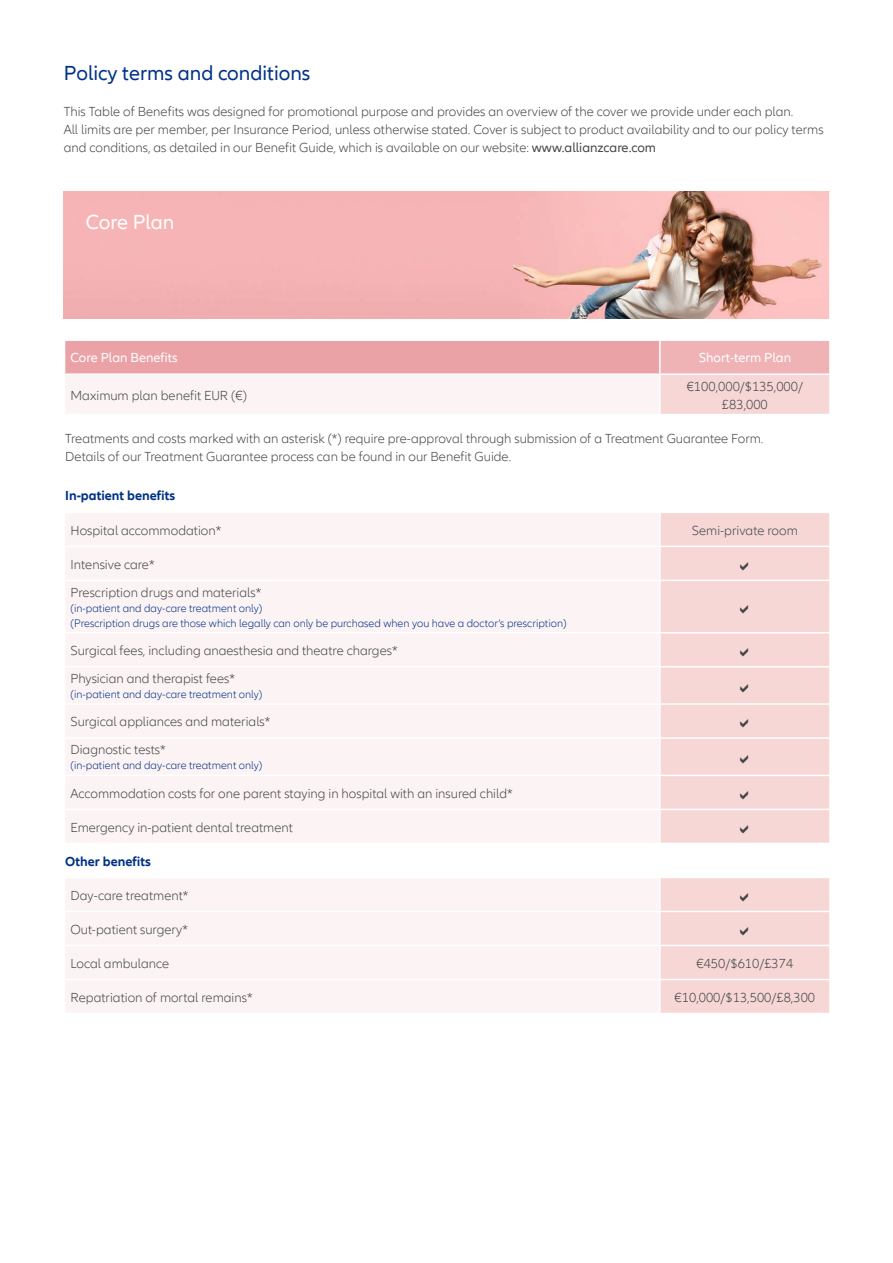
<style>
.page{position:relative;width:893px;height:1263px;background:#fff}
.page>*{position:absolute;margin:0;border:0;box-sizing:border-box;transform-origin:0 0}
.t1{font:21px "Allianz Neo";color:#003186}
.t2{font:21px "Allianz Neo";color:#fff}
.Normal_1{font:300 13.5px/18px "Allianz Neo";color:#454647;text-align:center}
.t3{font:700 13.5px "Allianz Neo";color:#003186}
.t4{font:13.5px "Allianz Neo";color:#fff}
.t5{font:300 11.25px "Allianz Neo";color:#003186}
.s1{font-weight:400}
</style>
<div class="page">
<img style="left:64px;top:191px;width:765px;height:128px">
<div style="left:65px;top:340px;width:595px;height:34px;background:#eba2a6"></div>
<div style="left:660px;top:340px;width:170px;height:34px;background:#efb3b5"></div>
<svg style="left:66px;top:375px;width:593px;height:637px;fill:#fcf4f4"></svg>
<svg style="left:661px;top:375px;width:168px;height:638px;fill:#f6d7d6"></svg>
<hr style="left:64px;top:339px;width:596px;height:2px;background:#fff">
<hr style="left:660px;top:339px;width:171px;height:2px;background:#fff">
<hr style="left:659px;top:341px;width:2px;height:32px;background:#fff">
<hr style="left:829px;top:341px;width:2px;height:32px;background:#fff">
<hr style="left:64px;top:373px;width:596px;height:2px;background:#fff">
<hr style="left:660px;top:373px;width:171px;height:2px;background:#fff">
<hr style="left:64px;top:414px;width:596px;height:1px;background:#fff">
<hr style="left:660px;top:414px;width:171px;height:1px;background:#fff">
<hr style="left:64px;top:478px;width:596px;height:1px;background:#fff">
<hr style="left:660px;top:478px;width:171px;height:1px;background:#fff">
<hr style="left:64px;top:512px;width:596px;height:1px;background:#fff">
<hr style="left:660px;top:512px;width:171px;height:1px;background:#fff">
<hr style="left:64px;top:546px;width:596px;height:1px;background:#fff">
<hr style="left:660px;top:546px;width:171px;height:1px;background:#fff">
<hr style="left:64px;top:580px;width:596px;height:1px;background:#fff">
<hr style="left:660px;top:580px;width:171px;height:1px;background:#fff">
<hr style="left:64px;top:632px;width:596px;height:1px;background:#fff">
<hr style="left:660px;top:632px;width:171px;height:1px;background:#fff">
<hr style="left:64px;top:666px;width:596px;height:1px;background:#fff">
<hr style="left:660px;top:666px;width:171px;height:1px;background:#fff">
<hr style="left:64px;top:703px;width:596px;height:2px;background:#fff">
<hr style="left:660px;top:703px;width:171px;height:2px;background:#fff">
<hr style="left:64px;top:737px;width:596px;height:2px;background:#fff">
<hr style="left:660px;top:737px;width:171px;height:2px;background:#fff">
<hr style="left:64px;top:775px;width:596px;height:1px;background:#fff">
<hr style="left:660px;top:775px;width:171px;height:1px;background:#fff">
<hr style="left:64px;top:809px;width:596px;height:1px;background:#fff">
<hr style="left:660px;top:809px;width:171px;height:1px;background:#fff">
<hr style="left:64px;top:843px;width:596px;height:1px;background:#fff">
<hr style="left:660px;top:843px;width:171px;height:1px;background:#fff">
<hr style="left:64px;top:877px;width:596px;height:1px;background:#fff">
<hr style="left:660px;top:877px;width:171px;height:1px;background:#fff">
<hr style="left:64px;top:911px;width:596px;height:1px;background:#fff">
<hr style="left:660px;top:911px;width:171px;height:1px;background:#fff">
<hr style="left:64px;top:945px;width:596px;height:1px;background:#fff">
<hr style="left:660px;top:945px;width:171px;height:1px;background:#fff">
<hr style="left:64px;top:979px;width:596px;height:1px;background:#fff">
<hr style="left:660px;top:979px;width:171px;height:1px;background:#fff">
<svg style="left:740px;top:561px;width:8px;height:9px"></svg>
<svg style="left:740px;top:605px;width:8px;height:8px"></svg>
<svg style="left:740px;top:648px;width:8px;height:8px"></svg>
<svg style="left:740px;top:683px;width:8px;height:9px"></svg>
<svg style="left:740px;top:719px;width:8px;height:9px"></svg>
<svg style="left:740px;top:755px;width:8px;height:8px"></svg>
<svg style="left:740px;top:790px;width:8px;height:9px"></svg>
<svg style="left:740px;top:824px;width:8px;height:9px"></svg>
<svg style="left:740px;top:892px;width:8px;height:9px"></svg>
<svg style="left:740px;top:926px;width:8px;height:9px"></svg>
<p class="t1" style="left:64px;top:61px;width:248px">Policy terms and conditions</p>
<p class="Normal_1" style="left:64px;top:103px;width:761px;text-align:left">This Table of Benefits was designed for promotional purpose and provides an overview of the cover we provide under each plan.<br>All limits are per member, per Insurance Period, unless otherwise stated. Cover is subject to product availability and to our policy terms and conditions, as detailed in our Benefit Guide, which is available on our website: <span class="s1">www.allianzcare.com</span></p>
<p class="t2" style="left:86px;top:210px;width:90px">Core Plan</p>
<p class="t4" style="left:71px;top:350px;width:109px">Core Plan Benefits</p>
<p class="t4" style="left:699px;top:350px;width:94px">Short-term Plan</p>
<p class="Normal_1" style="left:71px;top:386px;width:178px">Maximum plan benefit EUR (€)</p>
<p class="Normal_1" style="left:687px;top:377px;width:118px">€100,000/$135,000/ £83,000</p>
<p class="Normal_1" style="left:65px;top:429px;width:700px">Treatments and costs marked with an asterisk (*) require pre-approval through submission of a Treatment Guarantee Form.</p>
<p class="Normal_1" style="left:65px;top:447px;width:447px">Details of our Treatment Guarantee process can be found in our Benefit Guide.</p>
<p class="t3" style="left:65px;top:488px;width:111px">In-patient benefits</p>
<p class="Normal_1" style="left:71px;top:521px;width:152px">Hospital accommodation*</p>
<p class="Normal_1" style="left:692px;top:521px;width:107px">Semi-private room</p>
<p class="Normal_1" style="left:71px;top:555px;width:86px">Intensive care*</p>
<p class="Normal_1" style="left:71px;top:584px;width:192px">Prescription drugs and materials*</p>
<p class="t5" style="left:71px;top:602px;width:193px">(in-patient and day-care treatment only)</p>
<p class="t5" style="left:71px;top:617px;width:498px">(Prescription drugs are those which legally can only be purchased when you have a doctor’s prescription)</p>
<p class="Normal_1" style="left:71px;top:642px;width:329px">Surgical fees, including anaesthesia and theatre charges*</p>
<p class="Normal_1" style="left:71px;top:670px;width:166px">Physician and therapist fees*</p>
<p class="t5" style="left:71px;top:688px;width:193px">(in-patient and day-care treatment only)</p>
<p class="Normal_1" style="left:71px;top:713px;width:201px">Surgical appliances and materials*</p>
<p class="Normal_1" style="left:71px;top:741px;width:97px">Diagnostic tests*</p>
<p class="t5" style="left:71px;top:759px;width:193px">(in-patient and day-care treatment only)</p>
<p class="Normal_1" style="left:71px;top:784px;width:444px">Accommodation costs for one parent staying in hospital with an insured child*</p>
<p class="Normal_1" style="left:71px;top:818px;width:224px">Emergency in-patient dental treatment</p>
<p class="t3" style="left:65px;top:853px;width:87px">Other benefits</p>
<p class="Normal_1" style="left:71px;top:886px;width:119px">Day-care treatment*</p>
<p class="Normal_1" style="left:71px;top:920px;width:119px">Out-patient surgery*</p>
<p class="Normal_1" style="left:71px;top:954px;width:100px">Local ambulance</p>
<p class="Normal_1" style="left:696px;top:954px;width:98px">€450/$610/£374</p>
<p class="Normal_1" style="left:71px;top:988px;width:184px">Repatriation of mortal remains*</p>
<p class="Normal_1" style="left:675px;top:988px;width:142px">€10,000/$13,500/£8,300</p>
</div>
